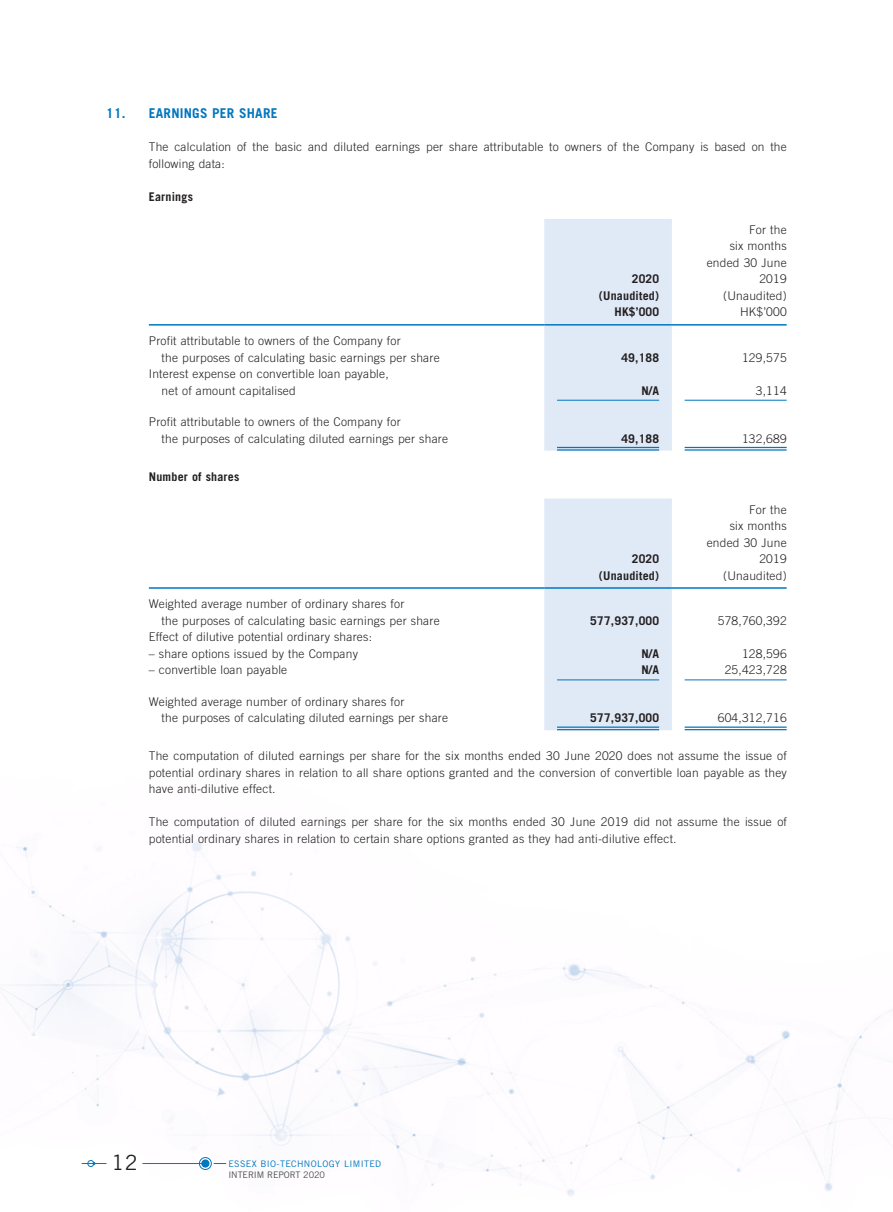
<style>
.page{position:relative;width:893px;height:1212px;background:#fff}
.page>*{position:absolute;margin:0;border:0;box-sizing:border-box;transform-origin:0 0}
.t1{font:21px "Trade Gothic LT Std";color:#231f20}
.Notes_HD1{font:700 13.5px "Trade Gothic LT Std";letter-spacing:.02em;color:#0077bf}
.Notes{font:300 12px/16.5px "Trade Gothic LT Std";letter-spacing:.02em;color:#231f20}
.Notes-2{font:700 12px "Trade Gothic LT Std";letter-spacing:.02em;color:#231f20}
.Notes_HD2{font:700 12px "Trade Gothic LT Std";letter-spacing:.02em;color:#231f20}
.t2{font:9px "Trade Gothic LT Std";letter-spacing:.04em;color:#0077bf}
.t3{font:9px "Trade Gothic LT Std";letter-spacing:-.01em;color:#4b4c4d}
</style>
<div class="page">
<img style="left:0;top:842px;width:893px;height:354px">
<div style="left:199px;top:1157px;width:13px;height:13px;border:1px solid #0077bf;border-radius:50%"></div>
<div style="left:88px;top:1160px;width:6px;height:7px;border:1px solid #0077bf;border-radius:50%"></div>
<div style="left:201px;top:1159px;width:8px;height:8px;background:#0077bf;border-radius:50%"></div>
<hr style="left:142px;top:1163px;width:63px;height:1px;background:#0077bf">
<svg style="left:214px;top:1163px;width:12px;height:1px"></svg>
<svg style="left:82px;top:1162px;width:25px;height:3px"></svg>
<div style="left:544px;top:219px;width:128px;height:232px;background:#e0e9f6"></div>
<hr style="left:149px;top:324px;width:395px;height:2px;background:#0077bf">
<hr style="left:544px;top:324px;width:128px;height:2px;background:#0077bf">
<hr style="left:672px;top:324px;width:115px;height:2px;background:#0077bf">
<hr style="left:557px;top:400px;width:102px;height:1px;background:#0077bf">
<hr style="left:685px;top:400px;width:102px;height:1px;background:#0077bf">
<hr style="left:557px;top:447px;width:102px;height:1px;background:#0077bf">
<hr style="left:557px;top:449px;width:102px;height:2px;background:#0077bf">
<hr style="left:685px;top:447px;width:102px;height:1px;background:#0077bf">
<hr style="left:685px;top:449px;width:102px;height:2px;background:#0077bf">
<div style="left:544px;top:499px;width:128px;height:231px;background:#e0e9f6"></div>
<hr style="left:149px;top:587px;width:395px;height:2px;background:#0077bf">
<hr style="left:544px;top:587px;width:128px;height:2px;background:#0077bf">
<hr style="left:672px;top:587px;width:115px;height:2px;background:#0077bf">
<hr style="left:557px;top:679px;width:102px;height:1px;background:#0077bf">
<hr style="left:685px;top:679px;width:102px;height:1px;background:#0077bf">
<hr style="left:557px;top:726px;width:102px;height:2px;background:#0077bf">
<hr style="left:557px;top:729px;width:102px;height:1px;background:#0077bf">
<hr style="left:685px;top:726px;width:102px;height:2px;background:#0077bf">
<hr style="left:685px;top:729px;width:102px;height:1px;background:#0077bf">
<p class="Notes_HD1" style="left:106px;top:105px;width:173px">11. EARNINGS PER SHARE</p>
<p class="Notes" style="left:149px;top:139px;width:639px">The calculation of the basic and diluted earnings per share attributable to owners of the Company is based on the following data:</p>
<p class="Notes_HD2" style="left:149px;top:189px;width:46px">Earnings</p>
<p class="Notes" style="left:749px;top:221px;width:39px">For the</p>
<p class="Notes" style="left:730px;top:238px;width:58px">six months</p>
<p class="Notes" style="left:707px;top:254px;width:81px">ended 30 June</p>
<p class="Notes-2" style="left:632px;top:272px;width:29px">2020</p>
<p class="Notes" style="left:759px;top:271px;width:29px">2019</p>
<p class="Notes-2" style="left:599px;top:288px;width:62px">(Unaudited)</p>
<p class="Notes" style="left:723px;top:287px;width:65px">(Unaudited)</p>
<p class="Notes-2" style="left:614px;top:305px;width:46px">HK$’000</p>
<p class="Notes" style="left:740px;top:304px;width:48px">HK$’000</p>
<p class="Notes" style="left:162px;top:332px;width:280px;text-indent:-13px">Profit attributable to owners of the Company for<br>the purposes of calculating basic earnings per share</p>
<p class="Notes-2" style="left:621px;top:350px;width:39px">49,188</p>
<p class="Notes" style="left:742px;top:349px;width:46px">129,575</p>
<p class="Notes" style="left:162px;top:365px;width:229px;text-indent:-13px">Interest expense on convertible loan payable, net of amount capitalised</p>
<p class="Notes" style="left:162px;top:413px;width:288px;text-indent:-13px">Profit attributable to owners of the Company for<br>the purposes of calculating diluted earnings per share</p>
<p class="Notes_HD2" style="left:149px;top:469px;width:92px">Number of shares</p>
<p class="Notes" style="left:162px;top:595px;width:280px;text-indent:-13px">Weighted average number of ordinary shares for<br>the purposes of calculating basic earnings per share</p>
<p class="Notes-2" style="left:641px;top:383px;width:19px">N/A</p>
<p class="Notes" style="left:756px;top:382px;width:32px">3,114</p>
<p class="Notes-2" style="left:621px;top:431px;width:39px">49,188</p>
<p class="Notes" style="left:742px;top:430px;width:46px">132,689</p>
<p class="Notes" style="left:749px;top:501px;width:39px">For the</p>
<p class="Notes" style="left:730px;top:517px;width:58px">six months</p>
<p class="Notes" style="left:707px;top:534px;width:81px">ended 30 June</p>
<p class="Notes-2" style="left:632px;top:551px;width:29px">2020</p>
<p class="Notes" style="left:759px;top:550px;width:29px">2019</p>
<p class="Notes-2" style="left:599px;top:568px;width:62px">(Unaudited)</p>
<p class="Notes" style="left:723px;top:567px;width:65px">(Unaudited)</p>
<p class="Notes-2" style="left:590px;top:613px;width:70px">577,937,000</p>
<p class="Notes" style="left:718px;top:612px;width:70px">578,760,392</p>
<p class="Notes" style="left:149px;top:628px;width:225px">Effect of dilutive potential ordinary shares:</p>
<p class="Notes" style="left:149px;top:645px;width:211px">– share options issued by the Company</p>
<p class="Notes-2" style="left:641px;top:646px;width:19px">N/A</p>
<p class="Notes" style="left:742px;top:645px;width:46px">128,596</p>
<p class="Notes" style="left:149px;top:661px;width:140px">– convertible loan payable</p>
<p class="Notes-2" style="left:641px;top:662px;width:19px">N/A</p>
<p class="Notes" style="left:725px;top:661px;width:63px">25,423,728</p>
<p class="Notes" style="left:162px;top:693px;width:288px;text-indent:-13px">Weighted average number of ordinary shares for<br>the purposes of calculating diluted earnings per share</p>
<p class="Notes-2" style="left:590px;top:711px;width:70px">577,937,000</p>
<p class="Notes" style="left:718px;top:710px;width:70px">604,312,716</p>
<p class="Notes" style="left:149px;top:747px;width:639px;text-align:justify">The computation of diluted earnings per share for the six months ended 30 June 2020 does not assume the issue of potential ordinary shares in relation to all share options granted and the conversion of convertible loan payable as they have anti-dilutive effect.</p>
<p class="Notes" style="left:149px;top:813px;width:640px">The computation of diluted earnings per share for the six months ended 30 June 2019 did not assume the issue of potential ordinary shares in relation to certain share options granted as they had anti-dilutive effect.</p>
<h1 class="t1" style="left:111px;top:1150px;width:28px">12</h1>
<p class="t2" style="left:228px;top:1158px;width:154px">ESSEX BIO-TECHNOLOGY LIMITED</p>
<p class="t3" style="left:228px;top:1169px;width:98px">INTERIM REPORT 2020</p>
</div>
